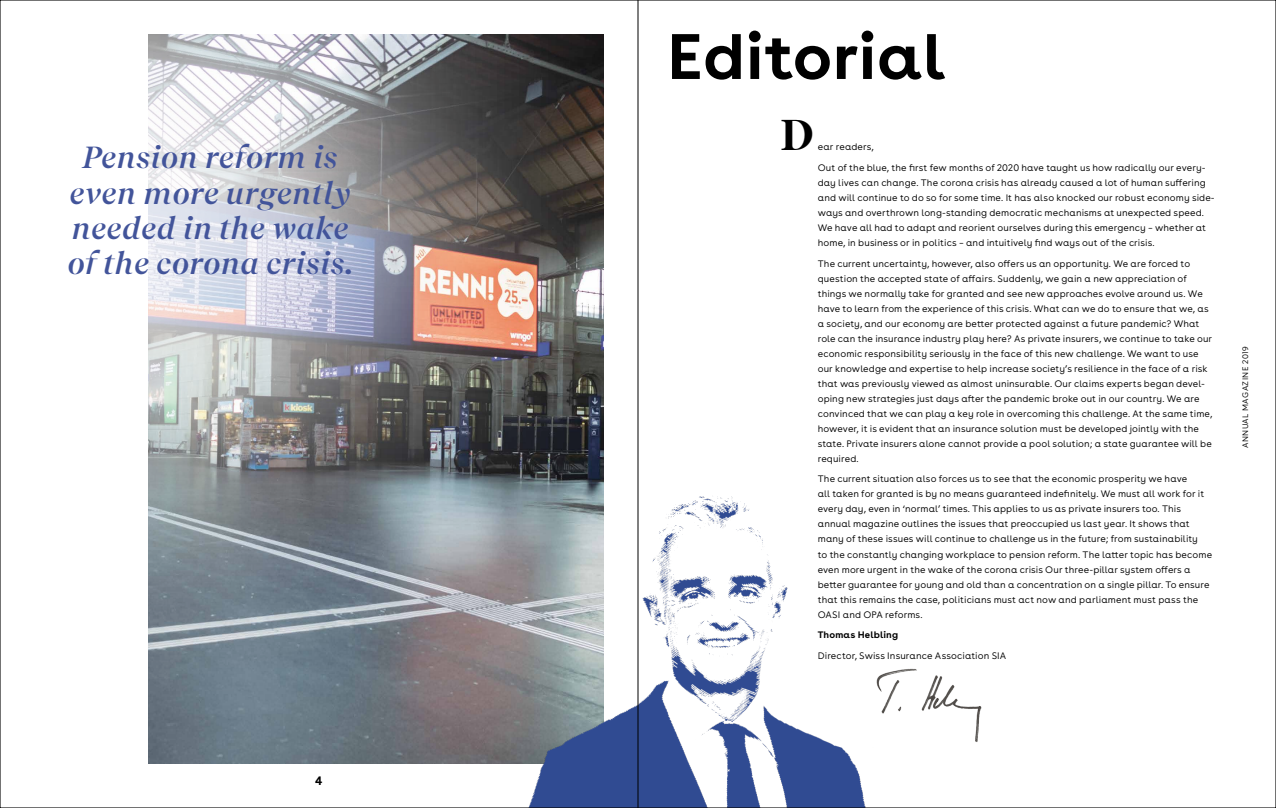
<style>
.page{position:relative;width:1276px;height:808px;background:#fff}
.page>*{position:absolute;margin:0;border:0;box-sizing:border-box;transform-origin:0 0}
.t1{font:700 68.1px "Buenos Aires";letter-spacing:.005em;color:#000}
.t2{font:700 43px "Recife Display";color:#000}
.t3{font:italic 600 30.5px/35.3px "Recife Display";letter-spacing:.03em;color:#42549a;text-align:center}
.t4{font:700 13px "Buenos Aires";color:#000}
.t5{font:300 10px/15px "Buenos Aires";letter-spacing:.01em;color:#000}
.t6{font:700 10px "Buenos Aires";letter-spacing:.015em;color:#000}
.t7{font:300 8.5px "Buenos Aires";letter-spacing:.05em;color:#000}
</style>
<div class="page">
<img style="left:882px;top:668px;width:100px;height:74px">
<img style="left:148px;top:34px;width:456px;height:729px">
<img style="left:525px;top:471px;width:357px;height:335px">
<svg style="left:148px;top:76px;width:271px;height:270px;background:#c1c1c9"></svg>
<hr style="left:638px;top:0;width:1px;height:808px;background:#000">
<h3 class="t3" style="left:68px;top:140px;width:287px">Pension reform is even more urgently needed in the wake of the corona crisis.</h3>
<h3 class="t4" style="left:315px;top:772px;width:8px">4</h3>
<h1 class="t1" style="left:667px;top:11px;width:280px">Editorial</h1>
<h2 class="t2" style="left:780px;top:104px;width:35px">D</h2>
<p class="t5" style="left:818px;top:137px;width:389px;line-height:20.7px">ear readers,<br>Out of the blue, the first few months of 2020 have taught us how radically our every-</p>
<p class="t5" style="left:818px;top:175px;width:398px">day lives can change. The corona crisis has already caused a lot of human suffering and will continue to do so for some time. It has also knocked our robust economy side&shy;ways and overthrown long-standing democratic mechanisms at unexpected speed.<br>We have all had to adapt and reorient ourselves during this emergency – whether at home, in business or in politics – and intuitively find ways out of the crisis.</p>
<p class="t5" style="left:818px;top:256px;width:396px">The current uncertainty, however, also offers us an opportunity. We are forced to question the accepted state of affairs. Suddenly, we gain a new appreciation of things we normally take for granted and see new approaches evolve around us. We have to learn from the experience of this crisis. What can we do to ensure that we, as a society, and our economy are better protected against a future pandemic? What role can the insurance industry play here? As private insurers, we continue to take our economic responsibility seriously in the face of this new challenge. We want to use our knowledge and expertise to help increase society’s resilience in the face of a risk that was previously viewed as almost uninsurable. Our claims experts began devel&shy;oping new strategies just days after the pandemic broke out in our country. We are convinced that we can play a key role in overcoming this challenge. At the same time, however, it is evident that an insurance solution must be developed jointly with the state. Private insurers alone cannot provide a pool solution; a state guarantee will be required.</p>
<p class="t5" style="left:818px;top:471px;width:396px">The current situation also forces us to see that the economic prosperity we have<br>all taken for granted is by no means guaranteed indefinitely. We must all work for it every day, even in ‘normal’ times. This applies to us as private insurers too. This annual magazine outlines the issues that preoccupied us last year. It shows that many of these issues will continue to challenge us in the future; from sustainability<br>to the constantly changing workplace to pension reform. The latter topic has become even more urgent in the wake of the corona crisis Our three-pillar system offers a better guarantee for young and old than a concentration on a single pillar. To ensure that this remains the case, politicians must act now and parliament must pass the OASI and OPA reforms.</p>
<p class="t6" style="left:818px;top:628px;width:82px">Thomas Helbling</p>
<p class="t5" style="left:818px;top:648px;width:190px">Director, Swiss Insurance Association SIA</p>
<p class="t7" style="left:1240px;top:448px;width:103px;rotate:-90deg">ANNUAL MAGAZINE 2019</p>
</div>
